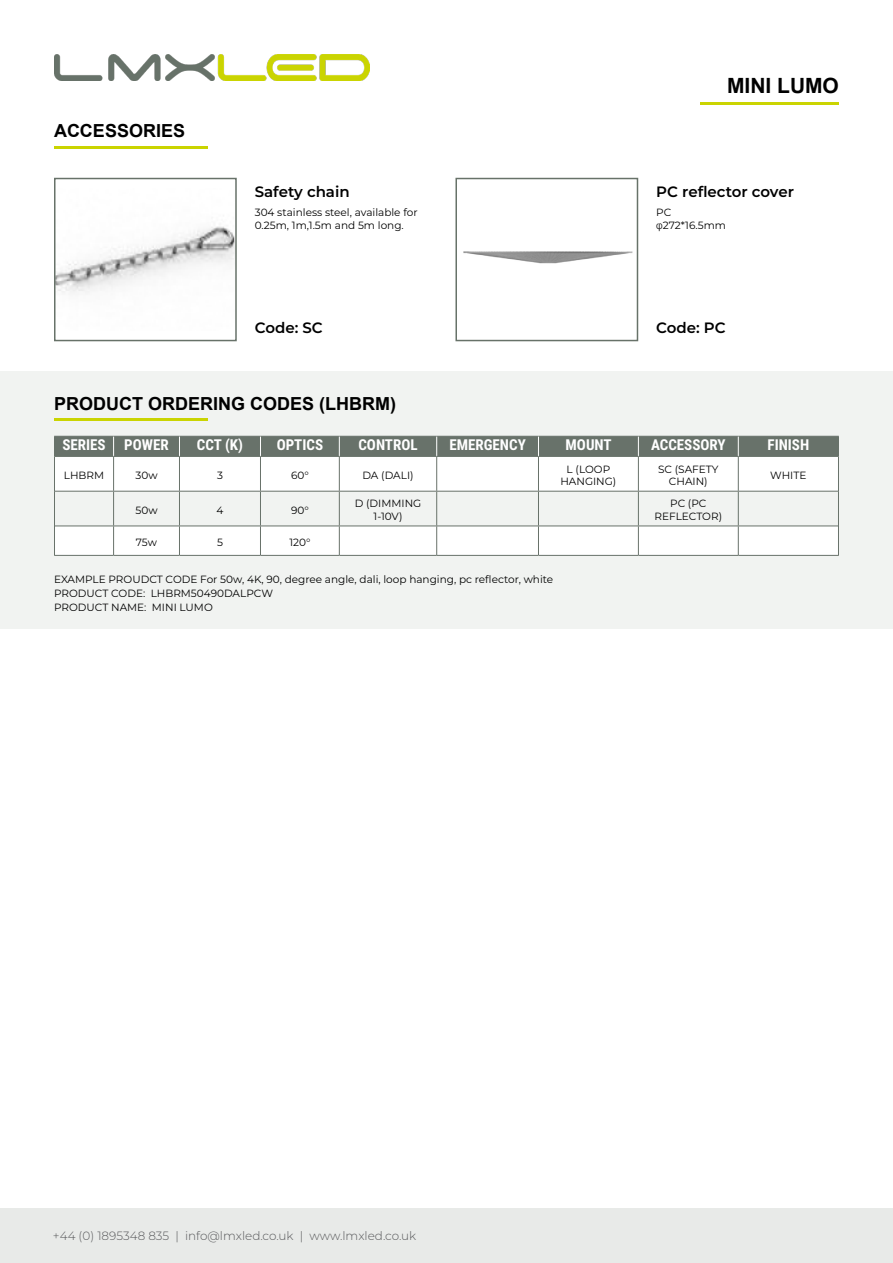
<style>
.page{position:relative;width:893px;height:1263px;background:#fff}
.page>*{position:absolute;margin:0;border:0;box-sizing:border-box;transform-origin:0 0}
.t1{font:700 21px "Arial";color:#000}
.t2{font:700 18px "Arial";color:#000}
.t3{font:700 15px "Roboto Condensed";color:#fff}
.t4{font:600 15px "Montserrat";color:#000}
.t5{font:300 12px "Montserrat";color:#58595b}
.t6{font:10.5px/12.6px "Montserrat";color:#000;text-align:center}
.s1{font-family:"Arial Nova";font-weight:300}
</style>
<div class="page">
<div style="left:0;top:371px;width:893px;height:258px;background:#f1f3f1"></div>
<img style="left:54px;top:54px;width:315px;height:27px">
<div style="left:0;top:1209px;width:893px;height:54px;background:#e8eae8"></div>
<hr style="left:54px;top:146px;width:153px;height:3px;background:#cad400">
<img style="left:57px;top:226px;width:177px;height:67px">
<div style="left:54px;top:178px;width:183px;height:163px;border:2px solid #677269"></div>
<img style="left:463px;top:251px;width:170px;height:13px">
<div style="left:455px;top:178px;width:183px;height:163px;border:2px solid #677269"></div>
<hr style="left:54px;top:418px;width:153px;height:3px;background:#cad401">
<div style="left:55px;top:457px;width:783px;height:34px;background:#fff"></div>
<hr style="left:54px;top:456px;width:1px;height:35px;background:#68726a">
<hr style="left:838px;top:456px;width:1px;height:35px;background:#68726a">
<hr style="left:54px;top:555px;width:60px;height:1px;background:#68726a">
<hr style="left:114px;top:555px;width:65px;height:1px;background:#68726a">
<hr style="left:179px;top:555px;width:81px;height:1px;background:#68726a">
<hr style="left:260px;top:555px;width:79px;height:1px;background:#68726a">
<hr style="left:339px;top:555px;width:98px;height:1px;background:#68726a">
<hr style="left:437px;top:555px;width:101px;height:1px;background:#68726a">
<hr style="left:538px;top:555px;width:100px;height:1px;background:#68726a">
<hr style="left:638px;top:555px;width:100px;height:1px;background:#68726a">
<hr style="left:738px;top:555px;width:101px;height:1px;background:#68726a">
<div style="left:54px;top:436px;width:785px;height:20px;background:#68726a"></div>
<hr style="left:55px;top:456px;width:59px;height:1px;background:#68726a">
<hr style="left:114px;top:456px;width:65px;height:1px;background:#68726a">
<hr style="left:113px;top:457px;width:1px;height:34px;background:#68726a">
<hr style="left:179px;top:456px;width:81px;height:1px;background:#68726a">
<hr style="left:179px;top:457px;width:1px;height:34px;background:#68726a">
<hr style="left:260px;top:456px;width:79px;height:1px;background:#68726a">
<hr style="left:260px;top:457px;width:1px;height:34px;background:#68726a">
<hr style="left:339px;top:456px;width:98px;height:1px;background:#68726a">
<hr style="left:339px;top:457px;width:1px;height:34px;background:#68726a">
<hr style="left:437px;top:456px;width:101px;height:1px;background:#68726a">
<hr style="left:436px;top:457px;width:1px;height:34px;background:#68726a">
<hr style="left:538px;top:456px;width:100px;height:1px;background:#68726a">
<hr style="left:538px;top:457px;width:1px;height:34px;background:#68726a">
<hr style="left:638px;top:456px;width:100px;height:1px;background:#68726a">
<hr style="left:638px;top:457px;width:1px;height:34px;background:#68726a">
<hr style="left:738px;top:456px;width:100px;height:1px;background:#68726a">
<hr style="left:738px;top:457px;width:1px;height:34px;background:#68726a">
<svg style="left:54px;top:491px;width:785px;height:64px"></svg>
<hr style="left:700px;top:102px;width:139px;height:3px;background:#cad401">
<h2 class="t2" style="left:54px;top:118px;width:133px">ACCESSORIES</h2>
<h1 class="t1" style="left:727px;top:71px;width:113px">MINI LUMO</h1>
<h3 class="t4" style="left:255px;top:181px;width:96px">Safety chain</h3>
<h3 class="t4" style="left:656px;top:181px;width:139px">PC reflector cover</h3>
<p class="t6" style="left:255px;top:206px;width:164px;text-align:left">304 stainless steel, available for<br>0.25m, 1m,1.5m and 5m long.</p>
<p class="t6" style="left:656px;top:206px;width:71px;text-align:left">PC <span class="s1">φ</span>272*16.5mm</p>
<h3 class="t4" style="left:255px;top:317px;width:70px">Code: SC</h3>
<h3 class="t4" style="left:656px;top:317px;width:71px">Code: PC</h3>
<h2 class="t2" style="left:54px;top:391px;width:343px">PRODUCT ORDERING CODES (LHBRM)</h2>
<h3 class="t3" style="left:62px;top:434px;width:108px">SERIES POWER</h3>
<h3 class="t3" style="left:197px;top:434px;width:48px">CCT (K)</h3>
<h3 class="t3" style="left:277px;top:434px;width:48px">OPTICS</h3>
<h3 class="t3" style="left:358px;top:434px;width:61px">CONTROL</h3>
<h3 class="t3" style="left:449px;top:434px;width:78px">EMERGENCY</h3>
<h3 class="t3" style="left:566px;top:434px;width:48px">MOUNT</h3>
<h3 class="t3" style="left:651px;top:434px;width:76px">ACCESSORY</h3>
<h3 class="t3" style="left:767px;top:434px;width:43px">FINISH</h3>
<p class="t6" style="left:64px;top:468px;width:42px">LHBRM</p>
<p class="t6" style="left:135px;top:468px;width:24px">30w</p>
<p class="t6" style="left:217px;top:468px;width:7px">3</p>
<p class="t6" style="left:291px;top:468px;width:19px">60°</p>
<p class="t6" style="left:362px;top:468px;width:53px">DA (DALI)</p>
<p class="t6" style="left:560px;top:462px;width:57px">L (LOOP<br>HANGING)</p>
<p class="t6" style="left:658px;top:462px;width:62px">SC (SAFETY<br>CHAIN)</p>
<p class="t6" style="left:770px;top:468px;width:38px">WHITE</p>
<p class="t6" style="left:135px;top:503px;width:24px">50w</p>
<p class="t6" style="left:216px;top:503px;width:8px">4</p>
<p class="t6" style="left:291px;top:503px;width:19px">90°</p>
<p class="t6" style="left:355px;top:497px;width:68px">D (DIMMING<br>1-10V)</p>
<p class="t6" style="left:654px;top:497px;width:69px">PC (PC<br>REFLECTOR)</p>
<p class="t6" style="left:136px;top:535px;width:23px">75w</p>
<p class="t6" style="left:217px;top:535px;width:7px">5</p>
<p class="t6" style="left:289px;top:535px;width:23px">120°</p>
<p class="t6" style="left:54px;top:571px;width:501px;line-height:14.1px;text-align:left">EXAMPLE PROUDCT CODE For 50w, 4K, 90, degree angle, dali, loop hanging, pc reflector, white<br>PRODUCT CODE: LHBRM50490DALPCW<br>PRODUCT NAME: MINI LUMO</p>
<p class="t5" style="left:53px;top:1228px;width:365px">+44 (0) 1895348 835 | info@lmxled.co.uk | www.lmxled.co.uk</p>
</div>
